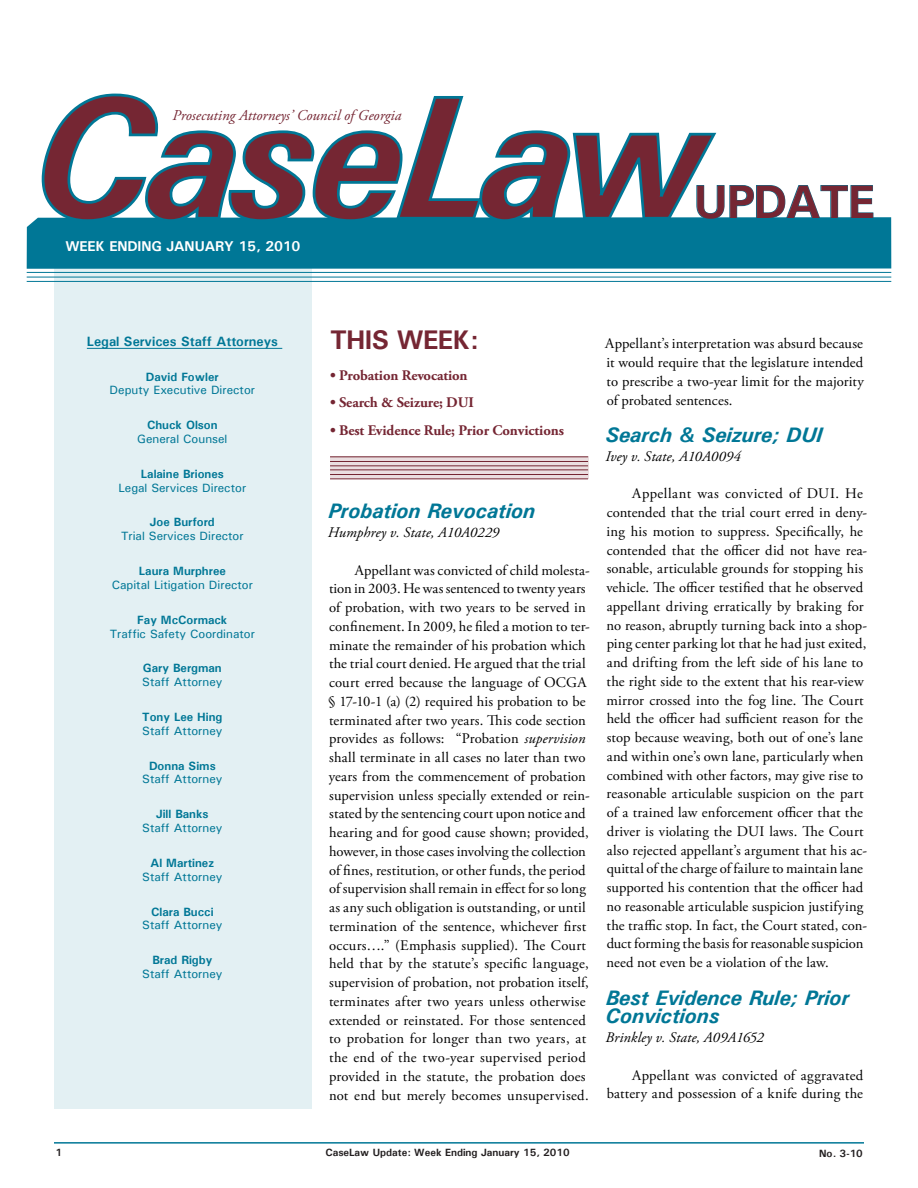
<style>
.page{position:relative;width:918px;height:1188px;background:#fff}
.page>*{position:absolute;margin:0;border:0;box-sizing:border-box;transform-origin:0 0}
.t1{font:700 47.1px "Univers";letter-spacing:-.025em;color:#752633}
.t2{font:700 27px "Univers";letter-spacing:-.025em;color:#752633}
.t3{font:italic 700 21px/18.8px "Univers";color:#007796}
.t4{font:italic 15px "Adobe Garamond Pro";color:#752633}
.t5{font:14.7px/18.8px "Adobe Garamond Pro";letter-spacing:.01em;color:#000}
.t6{font:700 14.7px "Adobe Garamond Pro";letter-spacing:-.005em;color:#752633}
.t7{font:italic 14.7px "Adobe Garamond Pro";letter-spacing:.005em;color:#000}
.t8{font:700 14.25px "Univers";letter-spacing:-.01em;color:#fff}
.t9{font:700 13.5px "Univers";color:#007796}
.t10{font:500 12px "Univers";color:#007796}
.t11{font:700 12px "Univers";color:#007796}
.t12{font:700 10.5px "Univers";color:#231f20}
.s1{font-style:italic}
</style>
<div class="page">
<hr style="left:54px;top:1142px;width:810px;height:2px;background:#007796">
<div style="left:54px;top:228px;width:258px;height:880px;background:#e3f0f3"></div>
<hr style="left:87px;top:348px;width:195px;height:1px;background:#007796">
<div style="left:27px;top:217px;width:864px;height:52px;background:#007796"></div>
<hr style="left:27px;top:272px;width:864px;height:1px;background:#007796">
<hr style="left:27px;top:277px;width:864px;height:1px;background:#007796">
<hr style="left:27px;top:281px;width:864px;height:1px;background:#007796">
<svg style="left:330px;top:457px;width:258px;height:21px;background:#e2d2d4"></svg>
<hr style="left:330px;top:456px;width:258px;height:1px;background:#752633">
<hr style="left:330px;top:461px;width:258px;height:1px;background:#752633">
<hr style="left:330px;top:465px;width:258px;height:1px;background:#752633">
<hr style="left:330px;top:469px;width:258px;height:1px;background:#752633">
<hr style="left:330px;top:474px;width:258px;height:1px;background:#752633">
<hr style="left:330px;top:478px;width:258px;height:1px;background:#752633">
<svg style="left:719px;top:185px;width:155px;height:35px"></svg>
<svg style="left:40px;top:93px;width:679px;height:130px"></svg>
<p class="t4" style="left:172px;top:107px;width:230px">Prosecuting Attorneys’ Council of Georgia</p>
<p class="t8" style="left:65px;top:237px;width:237px">WEEK ENDING JANUARY 1 5, 201 0</p>
<h1 class="t1" style="left:694px;top:172px;width:182px">UPDATE</h1>
<p class="t9" style="left:87px;top:332px;width:193px">Legal Services Staff Attorneys</p>
<p class="t11" style="left:146px;top:369px;width:74px">David Fowler</p>
<p class="t10" style="left:110px;top:383px;width:147px">Deputy Executive Director</p>
<p class="t11" style="left:147px;top:417px;width:72px">Chuck Olson</p>
<p class="t10" style="left:137px;top:431px;width:92px">General Counsel</p>
<p class="t11" style="left:141px;top:466px;width:85px">Lalaine Briones</p>
<p class="t10" style="left:118px;top:480px;width:129px">Legal Services Director</p>
<p class="t11" style="left:150px;top:515px;width:66px">Joe Burford</p>
<p class="t10" style="left:121px;top:528px;width:124px">Trial Services Director</p>
<p class="t11" style="left:139px;top:563px;width:89px">Laura Murphree</p>
<p class="t10" style="left:112px;top:577px;width:143px">Capital Litigation Director</p>
<p class="t11" style="left:137px;top:612px;width:92px">Fay McCormack</p>
<p class="t10" style="left:110px;top:626px;width:147px">Traffic Safety Coordinator</p>
<p class="t11" style="left:143px;top:661px;width:80px">Gary Bergman</p>
<p class="t10" style="left:142px;top:674px;width:82px">Staff Attorney</p>
<p class="t11" style="left:142px;top:709px;width:82px">Tony Lee Hing</p>
<p class="t10" style="left:142px;top:723px;width:82px">Staff Attorney</p>
<p class="t11" style="left:149px;top:758px;width:68px">Donna Sims</p>
<p class="t10" style="left:142px;top:772px;width:82px">Staff Attorney</p>
<p class="t11" style="left:156px;top:807px;width:54px">Jill Banks</p>
<p class="t10" style="left:142px;top:820px;width:82px">Staff Attorney</p>
<p class="t11" style="left:151px;top:855px;width:65px">Al Martinez</p>
<p class="t10" style="left:142px;top:869px;width:82px">Staff Attorney</p>
<p class="t11" style="left:151px;top:904px;width:64px">Clara Bucci</p>
<p class="t10" style="left:142px;top:918px;width:82px">Staff Attorney</p>
<p class="t11" style="left:152px;top:952px;width:62px">Brad Rigby</p>
<p class="t10" style="left:142px;top:966px;width:82px">Staff Attorney</p>
<h2 class="t2" style="left:330px;top:322px;width:150px">THIS WEEK:</h2>
<p class="t6" style="left:330px;top:367px;width:139px">• Probation Revocation</p>
<p class="t6" style="left:330px;top:394px;width:145px">• Search &amp; Seizure; DUI</p>
<p class="t6" style="left:330px;top:421px;width:236px">• Best Evidence Rule; Prior Convictions</p>
<h3 class="t3" style="left:329px;top:501px;width:208px">Probation Revocation</h3>
<p class="t7" style="left:328px;top:524px;width:173px">Humphrey v. State, A10A0229</p>
<p class="t5" style="left:328px;top:561px;width:263px;text-indent:27px">Appellant was convicted of child molesta&shy;tion in 2003. He was sentenced to twenty years of probation, with two years to be served in confinement. In 2009, he filed a motion to ter&shy;minate the remainder of his probation which the trial court denied. He argued that the trial court erred because the language of OCGA § 17-10-1 (a) (2) required his probation to be terminated after two years. This code section provides as follows: “Probation <span class="s1">supervision </span>shall terminate in all cases no later than two years from the commencement of probation supervision unless specially extended or rein&shy;stated by the sentencing court upon notice and hearing and for good cause shown; provided, however, in those cases involving the collection of fines, restitution, or other funds, the period of supervision shall remain in effect for so long as any such obligation is outstanding, or until termination of the sentence, whichever first occurs….” (Emphasis supplied). The Court held that by the statute’s specific language, supervision of probation, not probation itself, terminates after two years unless otherwise extended or reinstated. For those sentenced to probation for longer than two years, at the end of the two-year supervised period provided in the statute, the probation does not end but merely becomes unsupervised.</p>
<p class="t5" style="left:605px;top:335px;width:260px;text-align:justify">Appellant’s interpretation was absurd because it would require that the legislature intended to prescribe a two-year limit for the majority of probated sentences.</p>
<h3 class="t3" style="left:605px;top:425px;width:218px">Search &amp; Seizure; DUI</h3>
<p class="t7" style="left:605px;top:447px;width:137px">Ivey v. State, A10A0094</p>
<p class="t5" style="left:606px;top:485px;width:262px;text-indent:26px">Appellant was convicted of DUI. He contended that the trial court erred in deny&shy;ing his motion to suppress. Specifically, he contended that the officer did not have rea&shy;sonable, articulable grounds for stopping his vehicle. The officer testified that he observed appellant driving erratically by braking for no reason, abruptly turning back into a shop&shy;ping center parking lot that he had just exited, and drifting from the left side of his lane to the right side to the extent that his rear-view mirror crossed into the fog line. The Court held the officer had sufficient reason for the stop because weaving, both out of one’s lane and within one’s own lane, particularly when combined with other factors, may give rise to reasonable articulable suspicion on the part of a trained law enforcement officer that the driver is violating the DUI laws. The Court also rejected appellant’s argument that his ac&shy;quittal of the charge of failure to maintain lane supported his contention that the officer had no reasonable articulable suspicion justifying the traffic stop. In fact, the Court stated, con&shy;duct forming the basis for reasonable suspicion need not even be a violation of the law.</p>
<h3 class="t3" style="left:606px;top:988px;width:245px">Best Evidence Rule; Prior<br>Convictions</h3>
<p class="t7" style="left:605px;top:1029px;width:160px">Brinkley v. State, A09A1652</p>
<p class="t5" style="left:607px;top:1066px;width:258px;text-align:right">Appellant was convicted of aggravated battery and possession of a knife during the</p>
<p class="t12" style="left:326px;top:1146px;width:245px">CaseLaw Update: Week Ending January 1 5, 201 0</p>
<p class="t12" style="left:819px;top:1147px;width:45px">No. 3-1 0</p>
</div>
